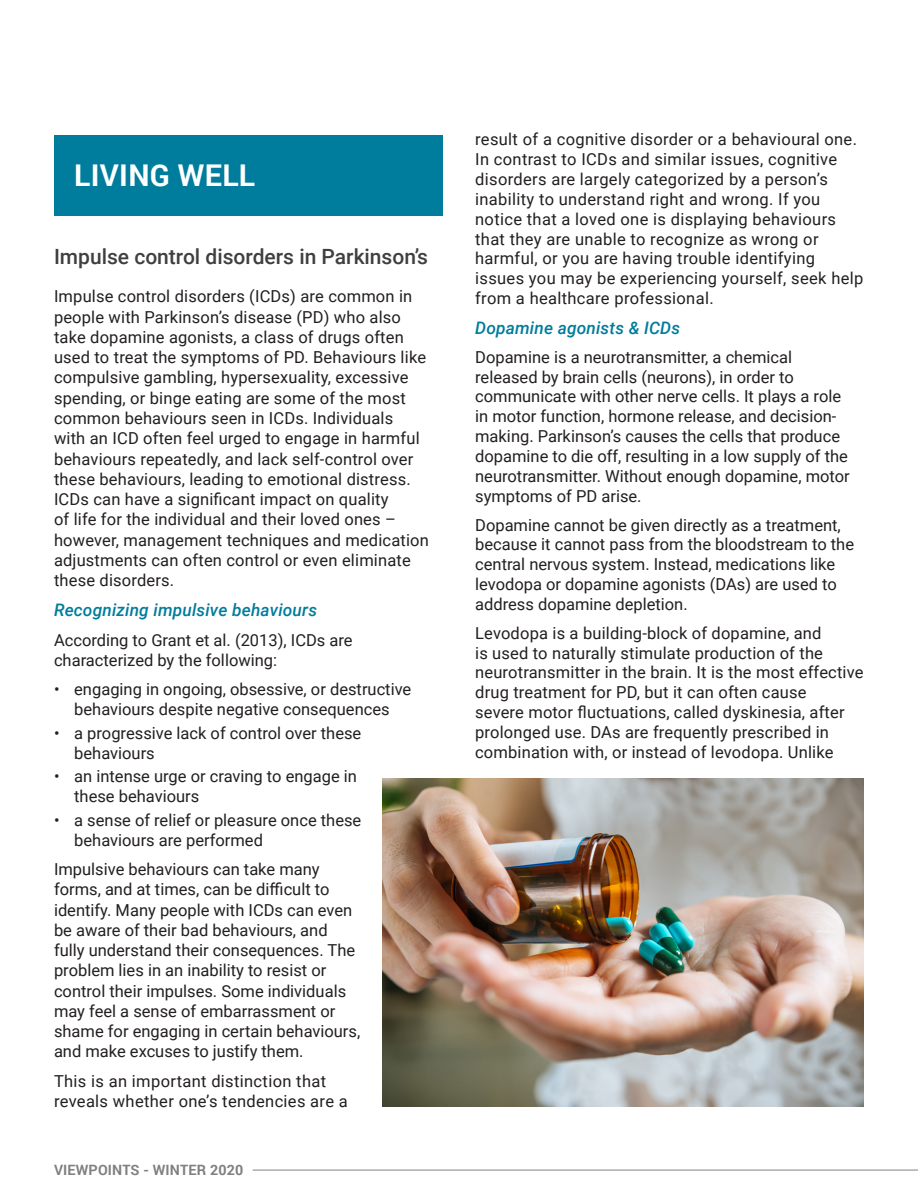
<style>
.page{position:relative;width:918px;height:1188px;background:#fff}
.page>*{position:absolute;margin:0;border:0;box-sizing:border-box;transform-origin:0 0}
.t1{font:700 30px "Roboto";letter-spacing:.01em;color:#fff}
.t2{font:500 21px "Roboto";color:#3f3f3f}
.Body_Text{font:italic 500 17.25px "Roboto";letter-spacing:.01em;color:#007c9c}
.Body_Text-2{font:16.5px/20.2px "Roboto";letter-spacing:.01em;color:#231f20}
.t3{font:700 14.25px "Roboto";letter-spacing:.01em;color:#808080}
</style>
<div class="page">
<hr style="left:253px;top:1170px;width:665px;height:1px;background:#7f8080">
<div style="left:54px;top:135px;width:389px;height:81px;background:#007c9c"></div>
<img style="left:382px;top:778px;width:482px;height:328px">
<p class="t1" style="left:74px;top:154px;width:182px">LIVING WELL</p>
<p class="t2" style="left:54px;top:242px;width:375px">Impulse control disorders in Parkinson’s</p>
<p class="Body_Text-2" style="left:54px;top:286px;width:376px">Impulse control disorders (ICDs) are common in people with Parkinson’s disease (PD) who also take dopamine agonists, a class of drugs often used to treat the symptoms of PD. Behaviours like compulsive gambling, hypersexuality, excessive spending, or binge eating are some of the most common behaviours seen in ICDs. Individuals<br>with an ICD often feel urged to engage in harmful behaviours repeatedly, and lack self-control over these behaviours, leading to emotional distress.<br>ICDs can have a significant impact on quality<br>of life for the individual and their loved ones – however, management techniques and medication adjustments can often control or even eliminate these disorders.</p>
<p class="Body_Text" style="left:54px;top:598px;width:265px">Recognizing impulsive behaviours</p>
<p class="Body_Text-2" style="left:54px;top:629px;width:300px">According to Grant et al. (2013), ICDs are characterized by the following:</p>
<p class="Body_Text-2" style="left:54px;top:678px;width:359px;text-align:center">• engaging in ongoing, obsessive, or destructive behaviours despite negative consequences</p>
<p class="Body_Text-2" style="left:74px;top:722px;width:289px;text-indent:-20px">• a progressive lack of control over these behaviours</p>
<p class="Body_Text-2" style="left:74px;top:765px;width:284px;text-indent:-20px">• an intense urge or craving to engage in these behaviours</p>
<p class="Body_Text-2" style="left:74px;top:809px;width:289px;text-indent:-20px">• a sense of relief or pleasure once these behaviours are performed</p>
<p class="Body_Text-2" style="left:54px;top:859px;width:308px">Impulsive behaviours can take many forms, and at times, can be difficult to identify. Many people with ICDs can even be aware of their bad behaviours, and fully understand their consequences. The problem lies in an inability to resist or control their impulses. Some individuals may feel a sense of embarrassment or shame for engaging in certain behaviours, and make excuses to justify them.</p>
<p class="Body_Text-2" style="left:54px;top:1070px;width:295px">This is an important distinction that reveals whether one’s tendencies are a</p>
<p class="t3" style="left:54px;top:1159px;width:191px">VIEWPOINTS - WINTER 2020</p>
<p class="Body_Text-2" style="left:475px;top:129px;width:390px;line-height:19.8px">result of a cognitive disorder or a behavioural one.<br>In contrast to ICDs and similar issues, cognitive disorders are largely categorized by a person’s inability to understand right and wrong. If you notice that a loved one is displaying behaviours that they are unable to recognize as wrong or harmful, or you are having trouble identifying issues you may be experiencing yourself, seek help from a healthcare professional.</p>
<p class="Body_Text" style="left:475px;top:316px;width:206px">Dopamine agonists &amp; ICDs</p>
<p class="Body_Text-2" style="left:475px;top:346px;width:376px;line-height:19.8px">Dopamine is a neurotransmitter, a chemical released by brain cells (neurons), in order to communicate with other nerve cells. It plays a role in motor function, hormone release, and decision&shy;making. Parkinson’s causes the cells that produce dopamine to die off, resulting in a low supply of the neurotransmitter. Without enough dopamine, motor symptoms of PD arise.</p>
<p class="Body_Text-2" style="left:475px;top:514px;width:380px;line-height:19.8px">Dopamine cannot be given directly as a treatment, because it cannot pass from the bloodstream to the central nervous system. Instead, medications like levodopa or dopamine agonists (DAs) are used to address dopamine depletion.</p>
<p class="Body_Text-2" style="left:475px;top:622px;width:390px;line-height:19.8px">Levodopa is a building-block of dopamine, and<br>is used to naturally stimulate production of the neurotransmitter in the brain. It is the most effective drug treatment for PD, but it can often cause<br>severe motor fluctuations, called dyskinesia, after prolonged use. DAs are frequently prescribed in combination with, or instead of levodopa. Unlike</p>
</div>
